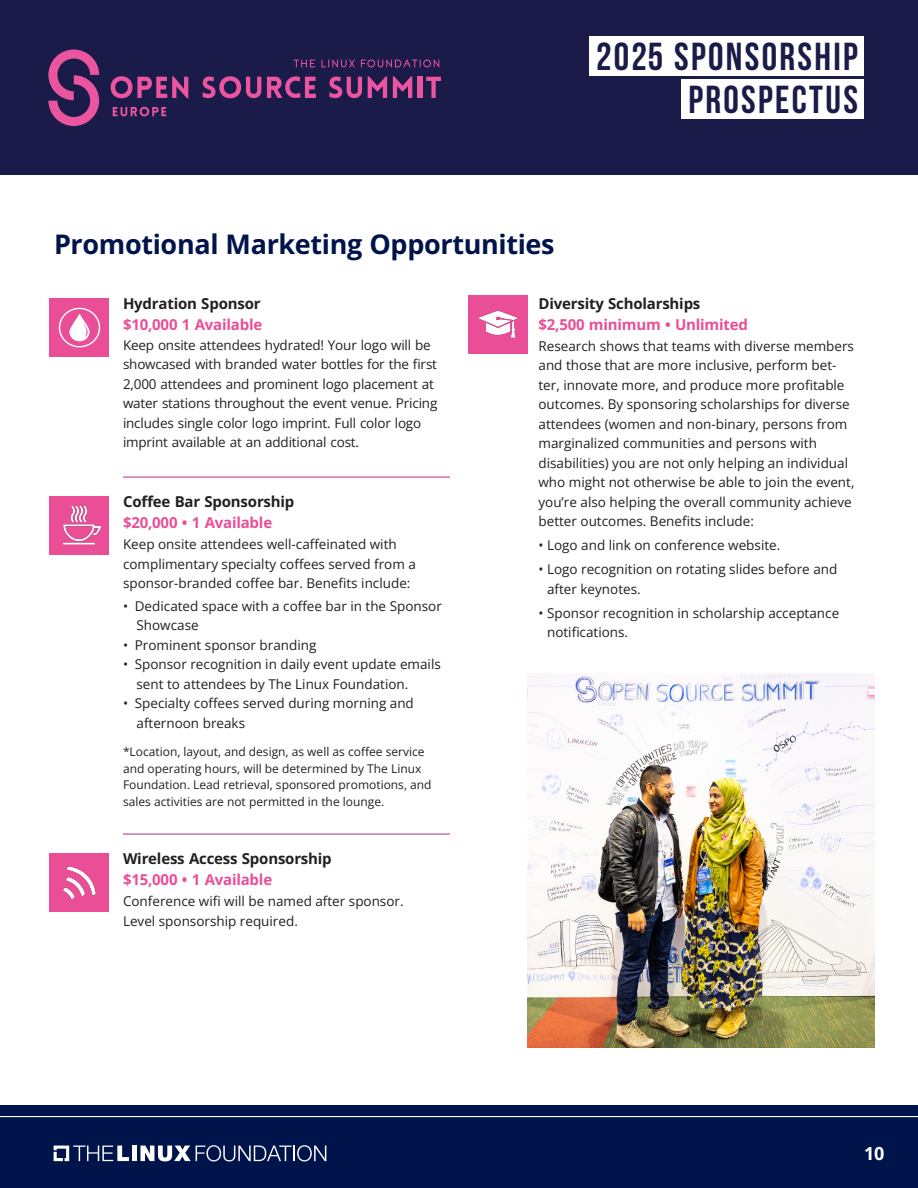
<style>
.page{position:relative;width:918px;height:1188px;background:#fff}
.page>*{position:absolute;margin:0;border:0;box-sizing:border-box;transform-origin:0 0}
.t1{font:39px/43.5px "Bebas Neue";letter-spacing:.06em;color:#1a1b49;text-align:right}
.SUB_Bluebell{font:700 27px "Open Sans";letter-spacing:-.015em;color:#00144c}
.t2{font:700 18px "Open Sans";color:#fff}
.Promo_Opp_Heading{font:700 15px/21px "Open Sans";letter-spacing:-.015em;color:#231f20}
.Promo_Opp_Heading_No_Line{font:700 15px/21px "Open Sans";letter-spacing:-.015em;color:#e94e96}
.Promo_Opp_Text{font:13.5px/19.5px "Open Sans";color:#231f20}
.Promo_Opp_Heading_No_Line-2{font:13.5px/19.5px "Open Sans";letter-spacing:-.015em;color:#231f20}
.Promo_Opp_Text-2{font:12px/16.5px "Open Sans";color:#231f20}
.s1{color:#231f20}
.s2{color:#e94e96}
</style>
<div class="page">
<div style="left:0;top:1105px;width:918px;height:83px;background:#00144c"></div>
<div style="left:0;top:0;width:918px;height:175px;background:#1a1b49"></div>
<div style="left:589px;top:36px;width:275px;height:40px;background:#fff"></div>
<div style="left:682px;top:80px;width:182px;height:39px;background:#fff"></div>
<div style="left:132px;top:1146px;width:5px;height:15px;background:#fff"></div>
<svg style="left:140px;top:1145px;width:186px;height:16px"></svg>
<svg style="left:54px;top:1146px;width:75px;height:15px"></svg>
<hr style="left:0;top:1116px;width:918px;height:1px;background:#fff">
<svg style="left:48px;top:50px;width:51px;height:76px"></svg>
<svg style="left:110px;top:76px;width:78px;height:22px"></svg>
<svg style="left:202px;top:76px;width:59px;height:23px"></svg>
<svg style="left:267px;top:76px;width:49px;height:22px"></svg>
<svg style="left:329px;top:76px;width:33px;height:23px"></svg>
<svg style="left:368px;top:76px;width:19px;height:22px"></svg>
<svg style="left:393px;top:76px;width:19px;height:22px"></svg>
<hr style="left:418px;top:77px;width:4px;height:21px;background:#eb559f">
<svg style="left:426px;top:77px;width:15px;height:21px"></svg>
<svg style="left:113px;top:107px;width:53px;height:10px"></svg>
<svg style="left:294px;top:60px;width:21px;height:7px"></svg>
<svg style="left:321px;top:60px;width:34px;height:7px"></svg>
<svg style="left:361px;top:60px;width:78px;height:7px"></svg>
<div style="left:50px;top:298px;width:59px;height:59px;background:#e94e96"></div>
<hr style="left:123px;top:477px;width:327px;height:1px;background:#be2888">
<hr style="left:123px;top:834px;width:327px;height:1px;background:#be2888">
<img style="left:50px;top:496px;width:59px;height:59px">
<img style="left:50px;top:853px;width:59px;height:59px">
<img style="left:469px;top:295px;width:59px;height:58px">
<svg style="left:59px;top:308px;width:41px;height:39px"></svg>
<img style="left:527px;top:674px;width:347px;height:374px">
<h1 class="t1" style="left:596px;top:34px;width:264px">2025 SPONSORSHIP<br>PROSPECTUS</h1>
<p class="SUB_Bluebell" style="left:54px;top:226px;width:502px">Promotional Marketing Opportunities</p>
<p class="Promo_Opp_Heading_No_Line" style="left:123px;top:293px;width:141px"><span class="s1">Hydration Sponsor </span>$10,000 1 Available</p>
<p class="Promo_Opp_Heading_No_Line-2" style="left:123px;top:335px;width:316px">Keep onsite attendees hydrated! Your logo will be showcased with branded water bottles for the first 2,000 attendees and prominent logo placement at water stations throughout the event venue. Pricing includes single color logo imprint. Full color logo imprint available at an additional cost.</p>
<p class="Promo_Opp_Heading" style="left:123px;top:491px;width:173px">Coffee Bar Sponsorship <span class="s2">$20,000 • 1 Available</span></p>
<p class="Promo_Opp_Text" style="left:123px;top:534px;width:294px">Keep onsite attendees well-caffeinated with complimentary specialty coffees served from a sponsor-branded coffee bar. Benefits include:</p>
<p class="Promo_Opp_Text" style="left:136px;top:596px;width:307px;text-indent:-14px">• Dedicated space with a coffee bar in the Sponsor<br>Showcase</p>
<p class="Promo_Opp_Text" style="left:123px;top:635px;width:195px">• Prominent sponsor branding</p>
<p class="Promo_Opp_Text" style="left:136px;top:654px;width:306px;text-indent:-14px">• Sponsor recognition in daily event update emails sent to attendees by The Linux Foundation.</p>
<p class="Promo_Opp_Text" style="left:136px;top:693px;width:279px;text-indent:-14px">• Specialty coffees served during morning and afternoon breaks</p>
<p class="Promo_Opp_Text-2" style="left:123px;top:744px;width:310px">*Location, layout, and design, as well as coffee service and operating hours, will be determined by The Linux Foundation. Lead retrieval, sponsored promotions, and sales activities are not permitted in the lounge.</p>
<p class="Promo_Opp_Heading" style="left:123px;top:848px;width:210px">Wireless Access Sponsorship <span class="s2">$15,000 • 1 Available</span></p>
<p class="Promo_Opp_Text" style="left:123px;top:891px;width:282px">Conference wifi will be named after sponsor.<br>Level sponsorship required.</p>
<p class="Promo_Opp_Heading_No_Line" style="left:538px;top:292px;width:211px"><span class="s1">Diversity Scholarships </span>$2,500 minimum • Unlimited</p>
<p class="Promo_Opp_Text" style="left:538px;top:336px;width:318px">Research shows that teams with diverse members and those that are more inclusive, perform bet&shy;ter, innovate more, and produce more profitable outcomes. By sponsoring scholarships for diverse attendees (women and non-binary, persons from marginalized communities and persons with disabilities) you are not only helping an individual who might not otherwise be able to join the event, you’re also helping the overall community achieve better outcomes. Benefits include:</p>
<p class="Promo_Opp_Text" style="left:538px;top:535px;width:243px">• Logo and link on conference website.</p>
<p class="Promo_Opp_Text" style="left:547px;top:559px;width:292px;text-indent:-9px">• Logo recognition on rotating slides before and after keynotes.</p>
<p class="Promo_Opp_Text" style="left:547px;top:603px;width:294px;text-indent:-9px">• Sponsor recognition in scholarship acceptance notifications.</p>
<h3 class="t2" style="left:864px;top:1141px;width:22px">10</h3>
</div>
